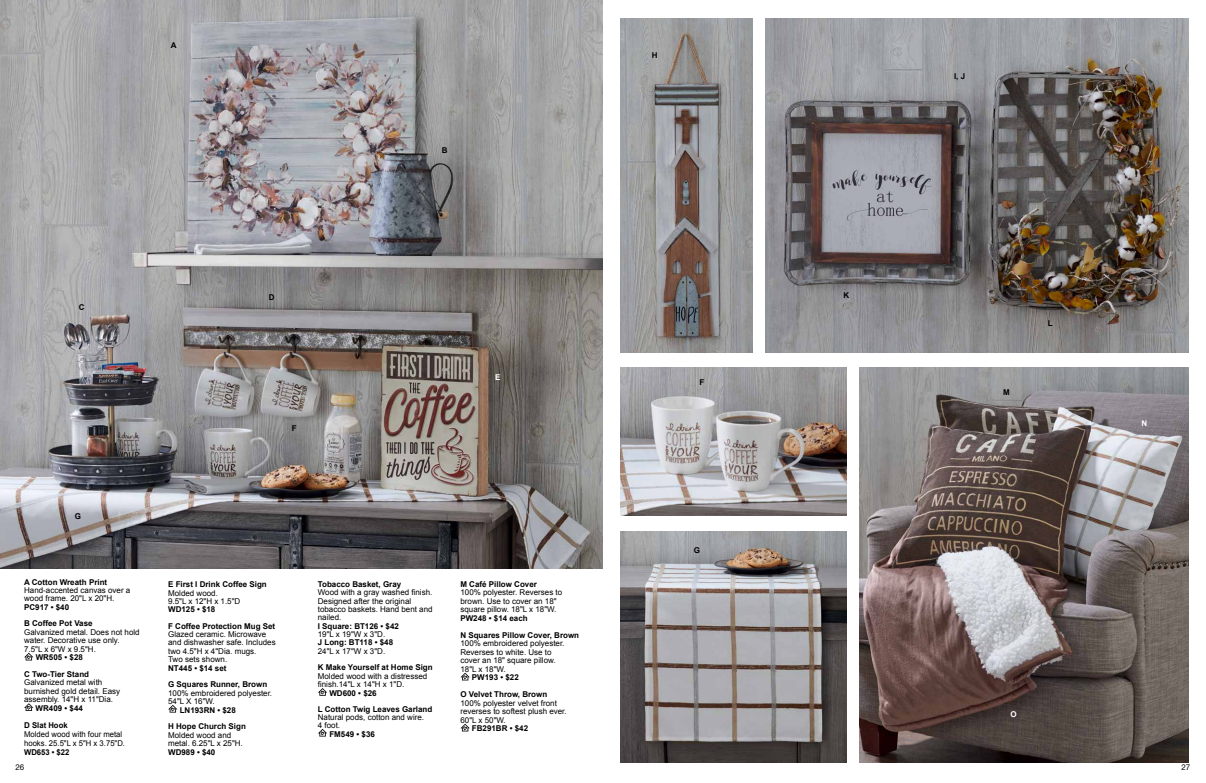
<style>
.page{position:relative;width:1206px;height:783px;background:#fff}
.page>*{position:absolute;margin:0;border:0;box-sizing:border-box;transform-origin:0 0}
.t1{font:8px/8.5px "Arial";color:#000}
.t2{font:700 8px/16.5px "Arial";color:#000}
.t3{font:8px/9px "Arial";color:#000;scale:.96 1}
.t4{font:700 8px "Arial";color:#000;scale:.96 1}
.t5{font:8px "Helvetica Neue LT Std";color:#000}
.t6{font:700 8px "Arial";color:#fff}
</style>
<div class="page">
<svg style="left:24px;top:653px;width:9px;height:7px"></svg>
<svg style="left:24px;top:703px;width:9px;height:8px"></svg>
<svg style="left:168px;top:705px;width:9px;height:8px"></svg>
<svg style="left:318px;top:688px;width:9px;height:8px"></svg>
<svg style="left:318px;top:729px;width:9px;height:8px"></svg>
<img style="left:0;top:0;width:603px;height:569px">
<svg style="left:460px;top:673px;width:10px;height:7px"></svg>
<svg style="left:460px;top:724px;width:10px;height:7px"></svg>
<img style="left:620px;top:19px;width:133px;height:334px">
<img style="left:766px;top:19px;width:422px;height:334px">
<img style="left:620px;top:367px;width:226px;height:149px">
<img style="left:859px;top:367px;width:329px;height:395px">
<img style="left:620px;top:532px;width:226px;height:230px">
<p class="t2" style="left:171px;top:37px;width:7px">A</p>
<p class="t2" style="left:442px;top:142px;width:7px">B</p>
<p class="t2" style="left:79px;top:299px;width:7px">C</p>
<p class="t2" style="left:269px;top:289px;width:7px">D</p>
<p class="t2" style="left:292px;top:420px;width:6px">F</p>
<p class="t6" style="left:495px;top:372px;width:7px">E</p>
<p class="t2" style="left:75px;top:508px;width:8px">G</p>
<p class="t2" style="left:24px;top:574px;width:85px">A Cotton Wreath Print</p>
<p class="t1" style="left:24px;top:586px;width:108px">Hand-accented canvas over a wood frame. 20"L x 20"H.</p>
<p class="t2" style="left:24px;top:599px;width:70px">PC917 • $40<br>B Coffee Pot Vase</p>
<p class="t1" style="left:24px;top:628px;width:117px">Galvanized metal. Does not hold water. Decorative use only.<br>7.5"L x 6"W x 9.5"H.</p>
<p class="t2" style="left:24px;top:650px;width:67px;text-indent:12px">WR505 • $28<br>C Two-Tier Stand</p>
<p class="t1" style="left:24px;top:679px;width:98px">Galvanized metal with burnished gold detail. Easy assembly. 14"H x 11"Dia.</p>
<p class="t2" style="left:24px;top:700px;width:60px;line-height:17px;text-indent:12px">WR409 • $44<br>D Slat Hook</p>
<p class="t3" style="left:24px;top:730px;width:107px">Molded wood with four metal hooks. 25.5"L x 5"H x 3.75"D.</p>
<p class="t4" style="left:24px;top:747px;width:49px">WD653 • $22</p>
<p class="t2" style="left:168px;top:576px;width:100px">E First I Drink Coffee Sign</p>
<p class="t1" style="left:168px;top:589px;width:74px">Molded wood.<br>9.5"L x 12"H x 1.5"D</p>
<p class="t2" style="left:168px;top:602px;width:109px">WD125 • $18<br>F Coffee Protection Mug Set</p>
<p class="t1" style="left:168px;top:630px;width:109px">Glazed ceramic. Microwave and dishwasher safe. Includes two 4.5"H x 4"Dia. mugs.<br>Two sets shown.</p>
<p class="t2" style="left:168px;top:660px;width:101px">NT445 • $14 set<br>G Squares Runner, Brown</p>
<p class="t1" style="left:168px;top:689px;width:106px">100% embroidered polyester.<br>54"L X 16"W.</p>
<p class="t2" style="left:168px;top:702px;width:79px;text-align:center">LN193RN • $28<br>H Hope Church Sign</p>
<p class="t1" style="left:168px;top:731px;width:76px">Molded wood and metal. 6.25"L x 25"H.</p>
<p class="t2" style="left:168px;top:744px;width:49px">WD989 • $40</p>
<p class="t2" style="left:318px;top:576px;width:85px">Tobacco Basket, Gray</p>
<p class="t1" style="left:318px;top:588px;width:116px">Wood with a gray washed finish.<br>Designed after the original tobacco baskets. Hand bent and nailed.</p>
<p class="t2" style="left:318px;top:618px;width:83px">I Square: BT126 • $42</p>
<p class="t1" style="left:318px;top:630px;width:69px">19"L x 19"W x 3"D.</p>
<p class="t2" style="left:318px;top:635px;width:77px">J Long: BT118 • $48</p>
<p class="t1" style="left:318px;top:647px;width:69px">24"L x 17"W x 3"D.</p>
<p class="t2" style="left:318px;top:659px;width:116px">K Make Yourself at Home Sign</p>
<p class="t1" style="left:318px;top:672px;width:111px">Molded wood with a distressed finish.14"L x 14"H x 1"D.</p>
<p class="t2" style="left:318px;top:685px;width:116px;line-height:16.2px;text-indent:12px">WD600 • $26<br>L Cotton Twig Leaves Garland</p>
<p class="t1" style="left:318px;top:713px;width:108px;line-height:8.2px">Natural pods, cotton and wire.<br>4 foot.</p>
<p class="t2" style="left:329px;top:726px;width:47px">FM549 • $36</p>
<p class="t2" style="left:460px;top:576px;width:78px">M Café Pillow Cover</p>
<p class="t1" style="left:460px;top:588px;width:103px">100% polyester. Reverses to brown. Use to cover an 18" square pillow. 18"L x 18"W.</p>
<p class="t2" style="left:460px;top:610px;width:120px;line-height:17px">PW248 • $14 each<br>N Squares Pillow Cover, Brown</p>
<p class="t1" style="left:460px;top:639px;width:106px">100% embroidered polyester.<br>Reverses to white. Use to cover an 18" square pillow.<br>18"L x 18"W.</p>
<p class="t2" style="left:460px;top:669px;width:88px;line-height:17px;text-indent:12px">PW193 • $22<br>O Velvet Throw, Brown</p>
<p class="t1" style="left:460px;top:699px;width:108px">100% polyester velvet front reverses to softest plush ever.<br>60"L x 50"W.</p>
<p class="t2" style="left:472px;top:721px;width:58px">FB291BR • $42</p>
<p class="t2" style="left:652px;top:47px;width:7px">H</p>
<p class="t2" style="left:699px;top:374px;width:6px">F</p>
<p class="t2" style="left:694px;top:542px;width:8px">G</p>
<p class="t2" style="left:843px;top:288px;width:7px">K</p>
<p class="t2" style="left:954px;top:69px;width:13px">I, J</p>
<p class="t2" style="left:1003px;top:384px;width:8px">M</p>
<p class="t2" style="left:1048px;top:315px;width:6px">L</p>
<p class="t6" style="left:1142px;top:418px;width:7px">N</p>
<p class="t6" style="left:1011px;top:709px;width:8px">O</p>
<p class="t5" style="left:15px;top:762px;width:10px">26</p>
<p class="t5" style="left:1181px;top:762px;width:10px">27</p>
</div>
